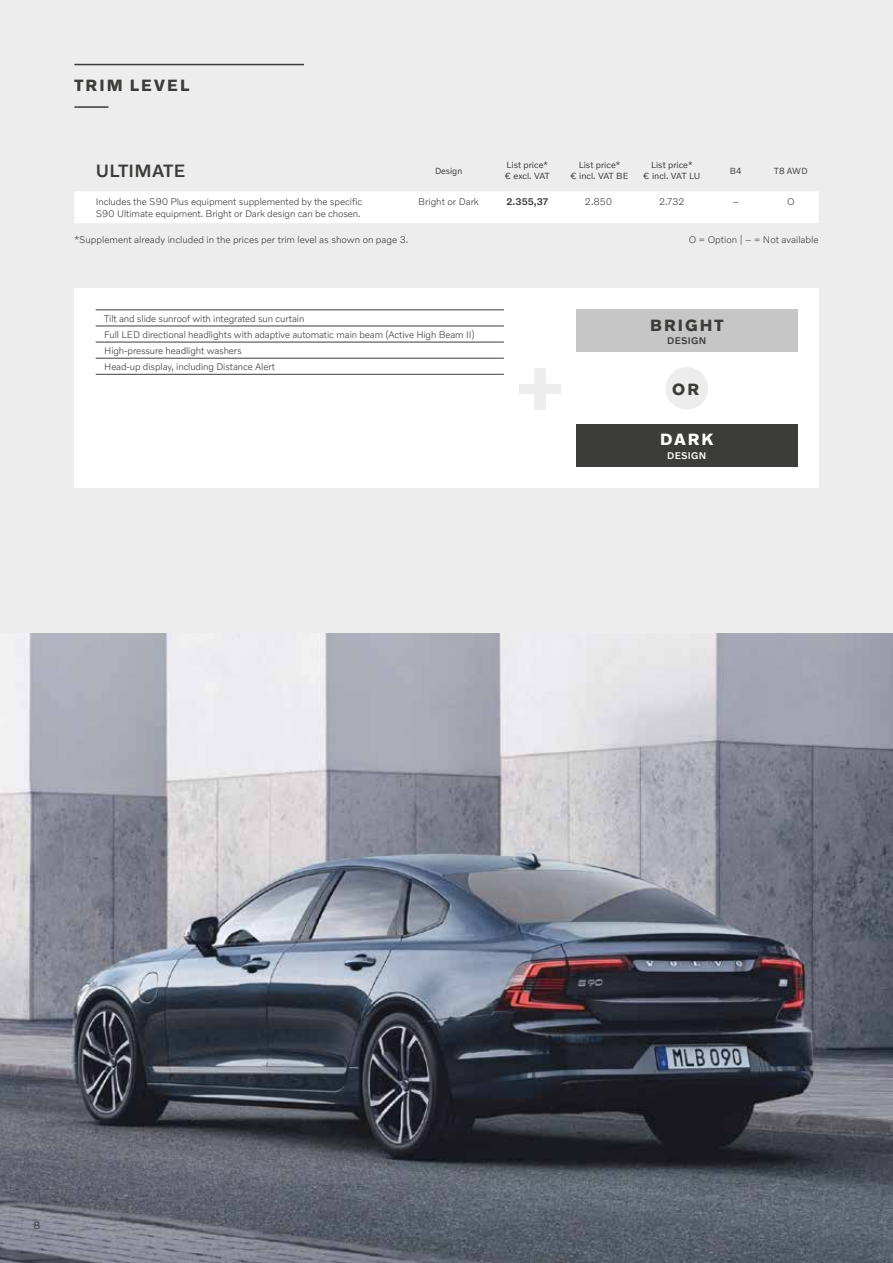
<style>
.page{position:relative;width:893px;height:1263px;background:#ededed}
.page>*{position:absolute;margin:0;border:0;box-sizing:border-box;transform-origin:0 0}
.t1{font:500 18px "Volvo Novum";letter-spacing:.02em;color:#3c3c3b}
.t2{font:700 16.5px "Volvo Novum";letter-spacing:.125em;color:#3c3c3b}
.t3{font:700 16.5px "Volvo Novum";color:#fff}
.t4{font:10.5px "Volvo Novum";color:#3c3c3b}
.t5{font:300 9.75px/16px "Volvo Novum";letter-spacing:-.01em;color:#3c3c3b}
.t6{font:500 9.75px "Volvo Novum";letter-spacing:.01em;color:#3c3c3b}
.t7{font:500 9.75px "Volvo Novum";letter-spacing:.02em;color:#fff}
.t8{font:9px/10.8px "Volvo Novum";color:#3c3c3b;text-align:center}
.t9{font:9px "Volvo Novum";color:#3c3c3b;scale:.96 1}
</style>
<div class="page">
<img style="left:0;top:634px;width:893px;height:629px">
<div style="left:74px;top:288px;width:745px;height:200px;background:#fff"></div>
<hr style="left:74px;top:64px;width:230px;height:1px;background:#3c3c3b">
<hr style="left:74px;top:106px;width:34px;height:2px;background:#3c3c3b">
<div style="left:75px;top:191px;width:743px;height:32px;background:#fff"></div>
<div style="left:665px;top:367px;width:43px;height:43px;background:#ededed;border-radius:50%"></div>
<div style="left:576px;top:310px;width:221px;height:42px;background:#c6c6c6"></div>
<div style="left:576px;top:424px;width:221px;height:43px;background:#3c3c3b"></div>
<hr style="left:104px;top:310px;width:400px;height:1px;background:#3c3c3b">
<hr style="left:104px;top:326px;width:400px;height:1px;background:#3c3c3b">
<hr style="left:104px;top:342px;width:400px;height:1px;background:#3c3c3b">
<hr style="left:104px;top:358px;width:400px;height:1px;background:#3c3c3b">
<hr style="left:104px;top:374px;width:400px;height:1px;background:#3c3c3b">
<h2 class="t2" style="left:75px;top:75px;width:116px">TRIM LEVEL</h2>
<h1 class="t1" style="left:96px;top:159px;width:91px">ULTIMATE</h1>
<p class="t9" style="left:435px;top:165px;width:30px">Design</p>
<p class="t8" style="left:505px;top:159px;width:46px;text-align:left">List price* € excl. VAT</p>
<p class="t8" style="left:570px;top:159px;width:60px">List price*<br>€ incl. VAT BE</p>
<p class="t8" style="left:643px;top:159px;width:59px">List price*<br>€ incl. VAT LU</p>
<p class="t9" style="left:730px;top:165px;width:14px">B4</p>
<p class="t9" style="left:774px;top:165px;width:37px">T8 AWD</p>
<p class="t5" style="left:96px;top:196px;width:268px;line-height:11.7px">Includes the S90 Plus equipment supplemented by the specific<br>S90 Ultimate equipment. Bright or Dark design can be chosen.</p>
<p class="t5" style="left:418px;top:193px;width:62px">Bright or Dark</p>
<p class="t6" style="left:506px;top:196px;width:44px">2.355,37</p>
<p class="t5" style="left:585px;top:193px;width:29px">2.850</p>
<p class="t5" style="left:659px;top:193px;width:27px">2.732</p>
<p class="t5" style="left:732px;top:193px;width:8px">–</p>
<p class="t5" style="left:787px;top:193px;width:9px">O</p>
<p class="t5" style="left:74px;top:231px;width:335px">*Supplement already included in the prices per trim level as shown on page 3.</p>
<p class="t5" style="left:689px;top:231px;width:131px">O = Option | – = Not available</p>
<p class="t5" style="left:104px;top:310px;width:372px">Tilt and slide sunroof with integrated sun curtain<br>Full LED directional headlights with adaptive automatic main beam (Active High Beam II)<br>High-pressure headlight washers<br>Head-up display, including Distance Alert</p>
<h2 class="t2" style="left:650px;top:314px;width:75px">BRIGHT</h2>
<p class="t6" style="left:667px;top:334px;width:40px">DESIGN</p>
<h2 class="t2" style="left:672px;top:379px;width:28px">OR</h2>
<h2 class="t3" style="left:660px;top:429px;width:55px">DARK</h2>
<p class="t7" style="left:667px;top:449px;width:40px">DESIGN</p>
<p class="t4" style="left:34px;top:1218px;width:8px">8</p>
</div>
